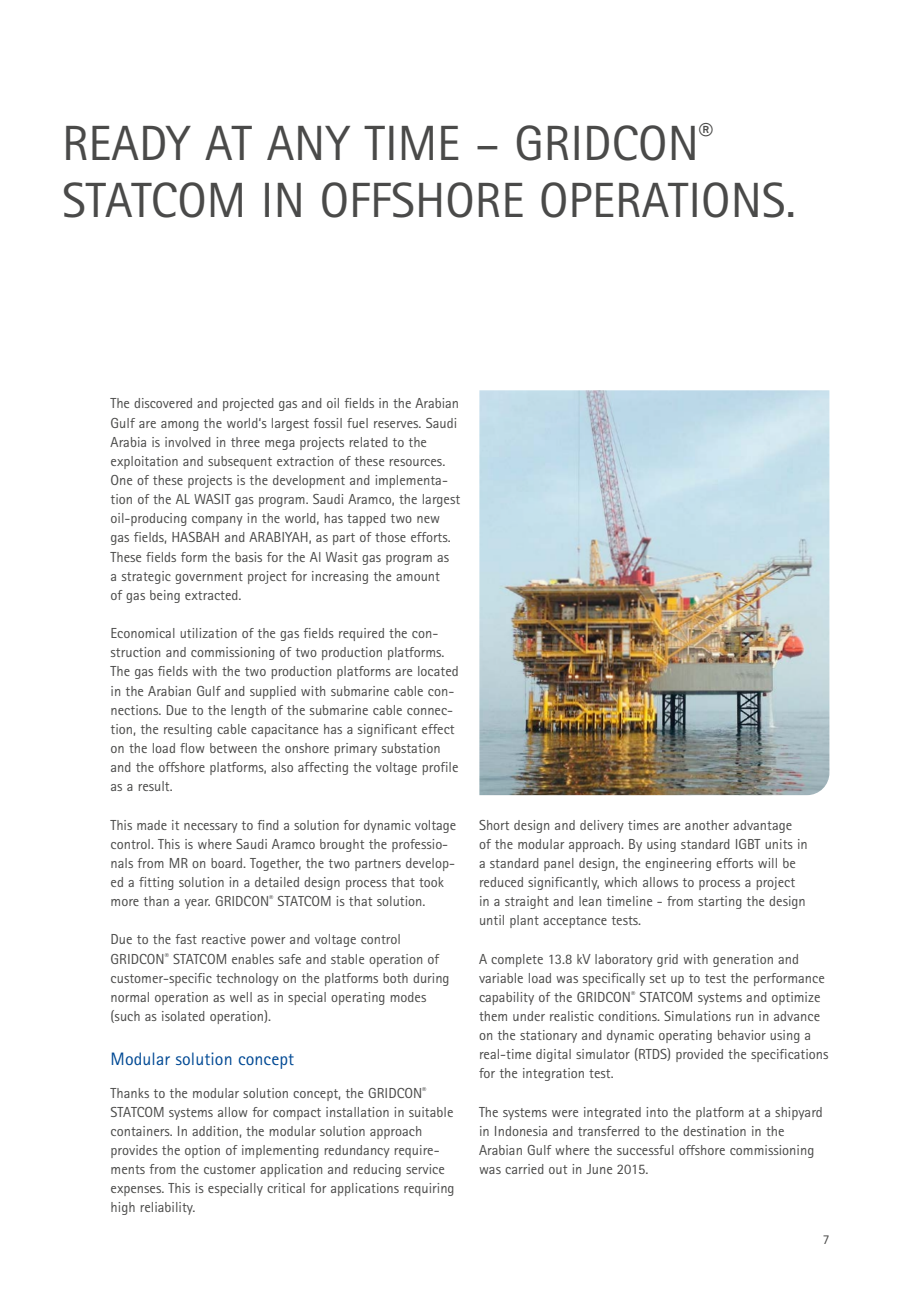
<style>
.page{position:relative;width:906px;height:1289px;background:#fff}
.page>*{position:absolute;margin:0;border:0;box-sizing:border-box;transform-origin:0 0}
.t1{font:49.5px/57.4px "Rotis Sans Serif Pro Cyr";color:#4a4a49}
.t2{font:18px "Rotis Sans Serif Pro Cyr";letter-spacing:.005em;color:#004994}
.t3{font:14.55px/19.2px "Rotis Sans Serif Pro Cyr";color:#4a4a49}
.t4{font:13.5px "Rotis Sans Serif Pro Cyr";color:#4a4a49}
</style>
<div class="page">
<img style="left:479px;top:390px;width:350px;height:405px">
<h1 class="t1" style="left:62px;top:114px;width:735px">READY AT ANY TIME – GRIDCON<sup>®<br></sup>STATCOM IN OFFSHORE OPERATIONS.</h1>
<p class="t3" style="left:111px;top:394px;width:351px">The discovered and projected gas and oil fields in the Arabian Gulf are among the world‘s largest fossil fuel reserves. Saudi Arabia is involved in three mega projects related to the exploitation and subsequent extraction of these resources.<br>One of these projects is the development and implementa&shy;tion of the AL WASIT gas program. Saudi Aramco, the largest oil-producing company in the world, has tapped two new gas fields, HASBAH and ARABIYAH, as part of those efforts.<br>These fields form the basis for the Al Wasit gas program as<br>a strategic government project for increasing the amount<br>of gas being extracted.</p>
<p class="t3" style="left:111px;top:623px;width:350px">Economical utilization of the gas fields required the con&shy;struction and commissioning of two production platforms.<br>The gas fields with the two production platforms are located in the Arabian Gulf and supplied with submarine cable con&shy;nections. Due to the length of the submarine cable connec&shy;tion, the resulting cable capacitance has a significant effect on the load flow between the onshore primary substation and the offshore platforms, also affecting the voltage profile as a result.</p>
<p class="t3" style="left:111px;top:815px;width:347px">This made it necessary to find a solution for dynamic voltage control. This is where Saudi Aramco brought the professio&shy;nals from MR on board. Together, the two partners develop&shy;ed a fitting solution in a detailed design process that took more than a year. GRIDCON<sup>®</sup> STATCOM is that solution.</p>
<p class="t3" style="left:111px;top:930px;width:340px">Due to the fast reactive power and voltage control GRIDCON<sup>®</sup> STATCOM enables safe and stable operation of customer-specific technology on the platforms both during normal operation as well as in special operating modes (such as isolated operation).</p>
<p class="t2" style="left:111px;top:1048px;width:185px">Modular solution concept</p>
<p class="t3" style="left:111px;top:1083px;width:345px">Thanks to the modular solution concept, the GRIDCON<sup>® </sup>STATCOM systems allow for compact installation in suitable containers. In addition, the modular solution approach provides the option of implementing redundancy require&shy;ments from the customer application and reducing service expenses. This is especially critical for applications requiring high reliability.</p>
<p class="t3" style="left:479px;top:815px;width:330px">Short design and delivery times are another advantage<br>of the modular approach. By using standard IGBT units in a standard panel design, the engineering efforts will be reduced significantly, which allows to process a project in a straight and lean timeline - from starting the design until plant acceptance tests.</p>
<p class="t3" style="left:479px;top:949px;width:351px">A complete 13.8 kV laboratory grid with generation and variable load was specifically set up to test the performance capability of the GRIDCON<sup>®</sup> STATCOM systems and optimize them under realistic conditions. Simulations run in advance on the stationary and dynamic operating behavior using a real-time digital simulator (RTDS) provided the specifications for the integration test.</p>
<p class="t3" style="left:479px;top:1102px;width:345px">The systems were integrated into the platform at a shipyard in Indonesia and transferred to the destination in the Arabian Gulf where the successful offshore commissioning was carried out in June 2015.</p>
<p class="t4" style="left:822px;top:1231px;width:8px">7</p>
</div>
